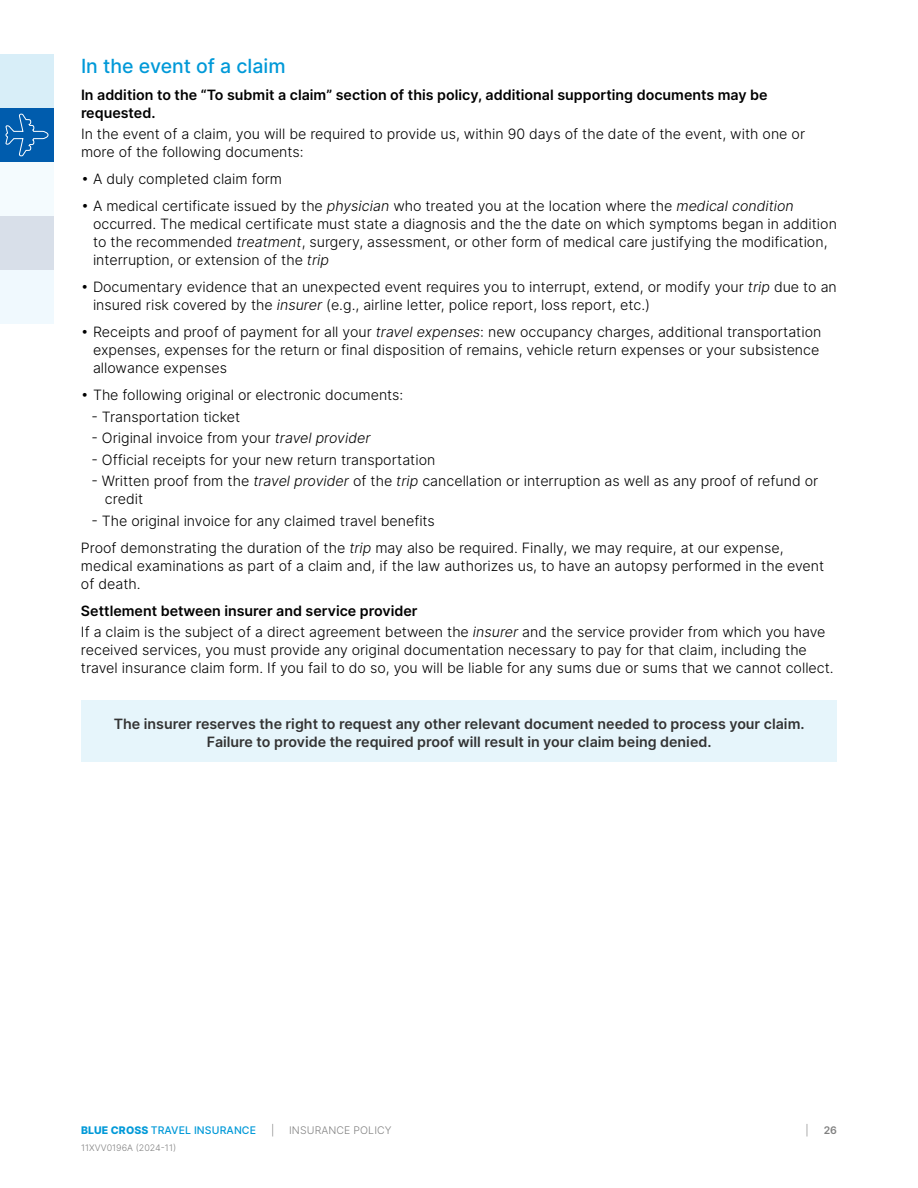
<style>
.page{position:relative;width:918px;height:1188px;background:#fff}
.page>*{position:absolute;margin:0;border:0;box-sizing:border-box;transform-origin:0 0}
.t1{font:500 19.5px "Inter";color:#0099d8}
.t2{font:300 14.25px/18px "Inter";color:#000}
.t3{font:600 14.25px/18px "Inter";color:#333;text-align:center}
.t4{font:600 14.25px/18px "Inter";color:#000}
.t5{font:500 10.5px "Inter";letter-spacing:.01em;color:#0099d8}
.t6{font:300 10.5px "Inter";letter-spacing:.01em;color:#808080}
.t7{font:600 10.5px "Inter";color:#808080}
.t8{font:300 9px "Inter";color:#808080}
.s1{font-style:italic}
.s2{font-weight:600}
.s3{font-weight:800}
</style>
<div class="page">
<div style="left:0;top:108px;width:54px;height:54px;background:#005cad"></div>
<svg style="left:5px;top:113px;width:43px;height:44px"></svg>
<div style="left:0;top:54px;width:54px;height:54px;background:#d8eef8"></div>
<div style="left:0;top:162px;width:54px;height:54px;background:#f4fbfe"></div>
<div style="left:0;top:216px;width:54px;height:54px;background:#d8dfe9"></div>
<div style="left:0;top:270px;width:54px;height:54px;background:#f0f9fe"></div>
<div style="left:81px;top:700px;width:756px;height:62px;background:#e6f5fb"></div>
<h1 class="t1" style="left:81px;top:51px;width:206px">In the event of a claim</h1>
<p class="t4" style="left:81px;top:85px;width:688px">In addition to the “To submit a claim” section of this policy, additional supporting documents may be requested.</p>
<p class="t2" style="left:81px;top:125px;width:726px">In the event of a claim, you will be required to provide us, within 90 days of the date of the event, with one or more of the following documents:</p>
<p class="t2" style="left:81px;top:170px;width:203px">• A duly completed claim form</p>
<p class="t2" style="left:93px;top:197px;width:745px;text-indent:-12px">• A medical certificate issued by the <span class="s1">physician</span> who treated you at the location where the <span class="s1">medical condition </span>occurred. The medical certificate must state a diagnosis and the the date on which symptoms began in addition to the recommended <span class="s1">treatment</span>, surgery, assessment, or other form of medical care justifying the modification, interruption, or extension of the <span class="s1">trip</span></p>
<p class="t2" style="left:93px;top:278px;width:745px;text-indent:-12px">• Documentary evidence that an unexpected event requires you to interrupt, extend, or modify your <span class="s1">trip</span> due to an insured risk covered by the <span class="s1">insurer</span> (e.g., airline letter, police report, loss report, etc.)</p>
<p class="t2" style="left:93px;top:323px;width:730px;text-indent:-12px">• Receipts and proof of payment for all your <span class="s1">travel expenses</span>: new occupancy charges, additional transportation expenses, expenses for the return or final disposition of remains, vehicle return expenses or your subsistence allowance expenses</p>
<p class="t2" style="left:81px;top:386px;width:324px">• The following original or electronic documents:</p>
<p class="t2" style="left:91px;top:408px;width:150px">- Transportation ticket</p>
<p class="t2" style="left:91px;top:429px;width:281px">- Original invoice from your <span class="s1">travel provider</span></p>
<p class="t2" style="left:91px;top:451px;width:345px">- Official receipts for your new return transportation</p>
<p class="t2" style="left:105px;top:472px;width:715px;text-indent:-14px">- Written proof from the <span class="s1">travel provider</span> of the <span class="s1">trip</span> cancellation or interruption as well as any proof of refund or credit</p>
<p class="t2" style="left:81px;top:507px;width:704px;line-height:27px;text-indent:11px">- The original invoice for any claimed travel benefits<br>Proof demonstrating the duration of the <span class="s1">trip</span> may also be required. Finally, we may require, at our expense,</p>
<p class="t2" style="left:81px;top:557px;width:745px">medical examinations as part of a claim and, if the law authorizes us, to have an autopsy performed in the event of death.</p>
<p class="t2" style="left:81px;top:600px;width:746px;line-height:21.5px"><span class="s2">Settlement between insurer and service provider<br></span>If a claim is the subject of a direct agreement between the <span class="s1">insurer</span> and the service provider from which you have</p>
<p class="t2" style="left:81px;top:641px;width:754px">received services, you must provide any original documentation necessary to pay for that claim, including the travel insurance claim form. If you fail to do so, you will be liable for any sums due or sums that we cannot collect.</p>
<p class="t3" style="left:114px;top:714px;width:692px">The insurer reserves the right to request any other relevant document needed to process your claim.<br>Failure to provide the required proof will result in your claim being denied.</p>
<p class="t5" style="left:81px;top:1122px;width:177px"><span class="s3">BLUE CROSS</span> TRAVEL INSURANCE</p>
<p class="t6" style="left:271px;top:1123px;width:5px">|</p>
<p class="t6" style="left:289px;top:1123px;width:104px">INSURANCE POLICY</p>
<p class="t6" style="left:806px;top:1123px;width:5px">|</p>
<p class="t7" style="left:824px;top:1122px;width:15px">26</p>
<p class="t8" style="left:81px;top:1142px;width:97px">11XVV0196A (2024-11)</p>
</div>
